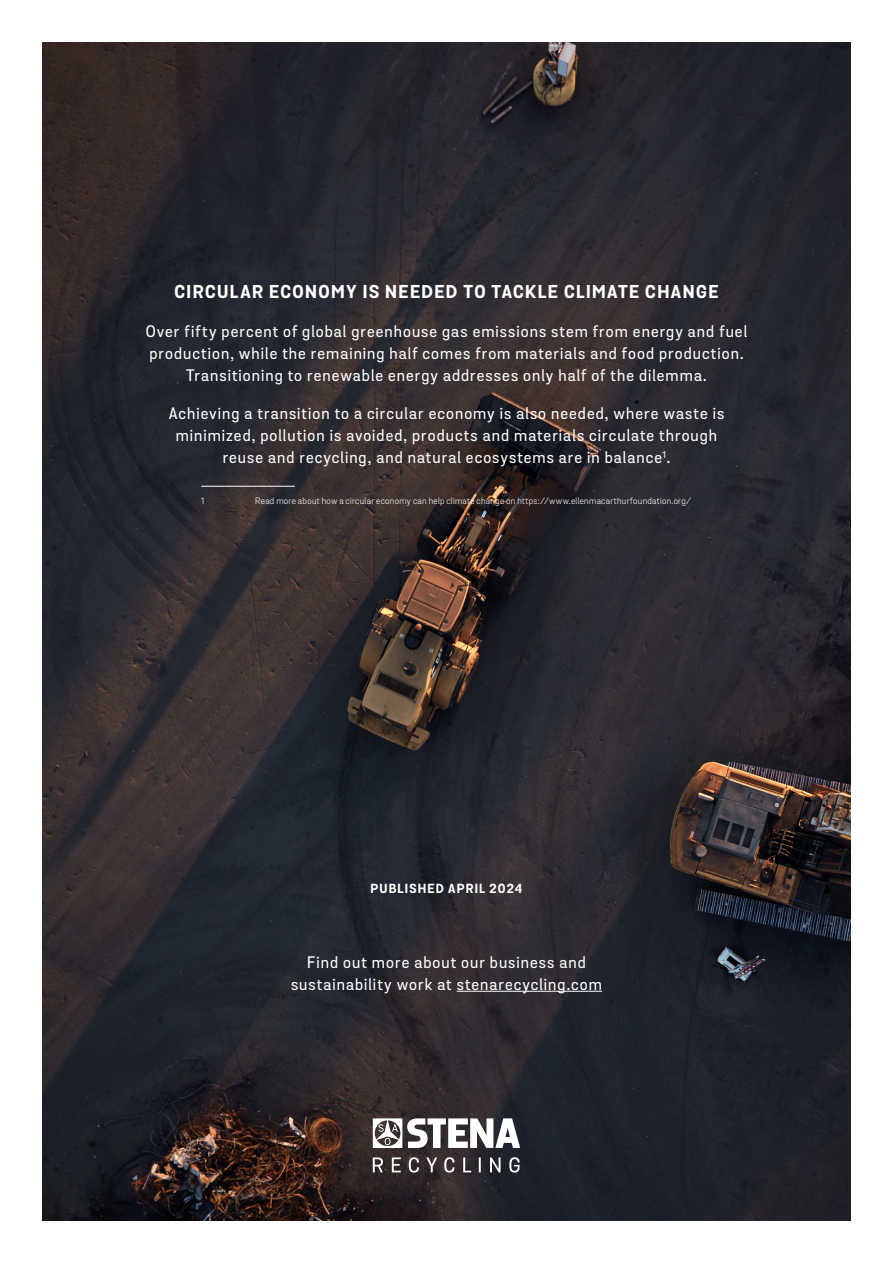
<style>
.page{position:relative;width:893px;height:1263px;background:#fff}
.page>*{position:absolute;margin:0;border:0;box-sizing:border-box;transform-origin:0 0}
.Styckeformat_1{font:700 18px "Stena Sans";letter-spacing:.08em;color:#fff}
.Styckeformat_1-2{font:500 16.05px/21.9px "Stena Sans";letter-spacing:.065em;color:#fff;text-align:center}
.Underrubrik_-_AE{font:700 12.75px "Stena Sans";letter-spacing:.095em;color:#fff}
.Footnote{font:9px "Stena Sans";letter-spacing:.035em;color:#fff}
</style>
<div class="page">
<img style="left:43px;top:43px;width:807px;height:1177px">
<hr style="left:457px;top:991px;width:145px;height:1px;background:#fff">
<svg style="left:373px;top:1118px;width:147px;height:30px"></svg>
<svg style="left:373px;top:1157px;width:147px;height:15px"></svg>
<hr style="left:201px;top:486px;width:94px;height:1px;background:#fff">
<p class="Styckeformat_1" style="left:175px;top:281px;width:545px">CIRCULAR ECONOMY IS NEEDED TO TACKLE CLIMATE CHANGE</p>
<p class="Styckeformat_1-2" style="left:146px;top:321px;width:603px">Over fifty percent of global greenhouse gas emissions stem from energy and fuel production, while the remaining half comes from materials and food production.<br>Transitioning to renewable energy addresses only half of the dilemma.</p>
<p class="Styckeformat_1-2" style="left:169px;top:403px;width:557px">Achieving a transition to a circular economy is also needed, where waste is minimized, pollution is avoided, products and materials circulate through reuse and recycling, and natural ecosystems are in balance<sup>1</sup>.</p>
<p class="Footnote" style="left:201px;top:496px;width:4px">1</p>
<p class="Footnote" style="left:255px;top:496px;width:437px">Read more about how a circular economy can help climate change on https://www.ellenmacarthurfoundation.org/</p>
<p class="Underrubrik_-_AE" style="left:371px;top:881px;width:153px">PUBLISHED APRIL 2024</p>
<p class="Styckeformat_1-2" style="left:291px;top:952px;width:312px">Find out more about our business and sustainability work at stenarecycling.com</p>
</div>
